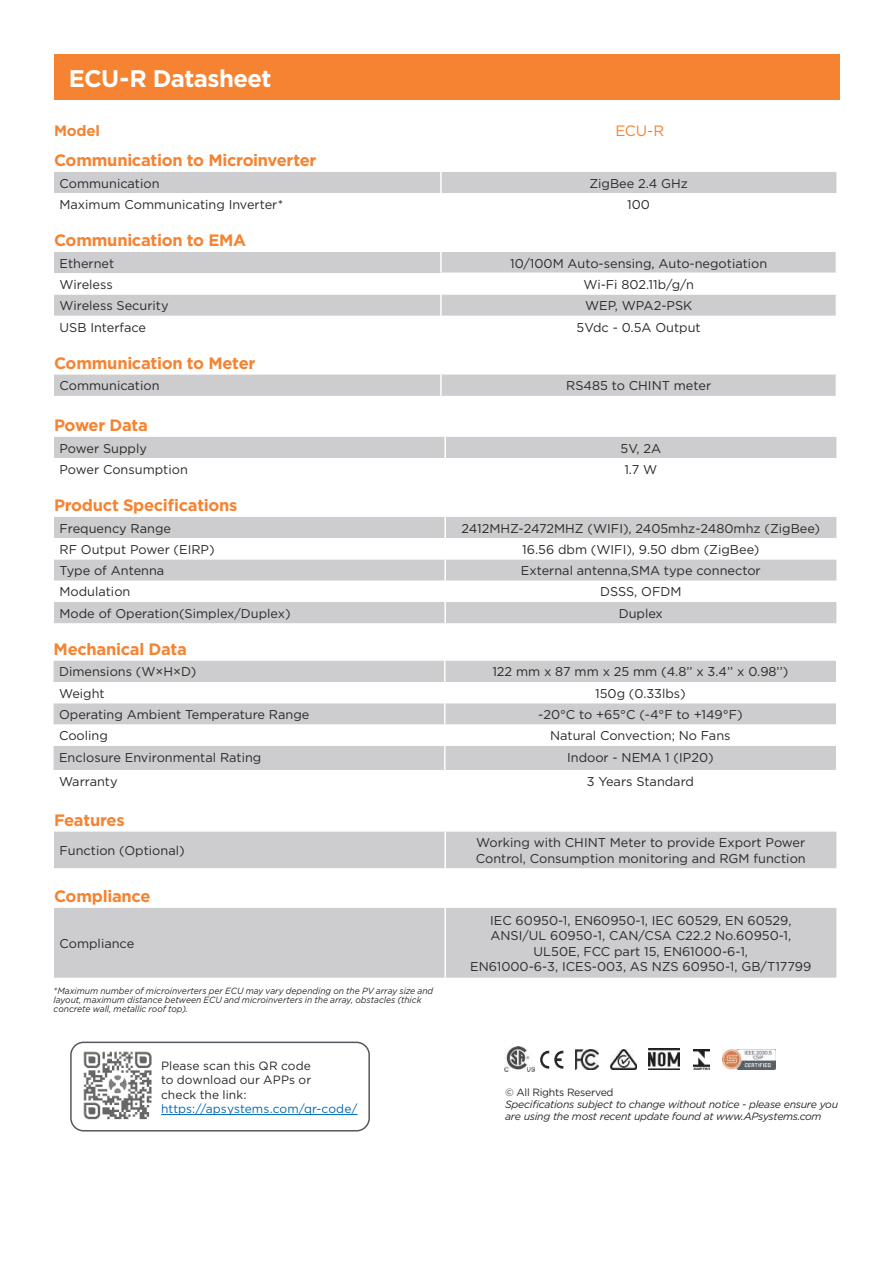
<style>
.page{position:relative;width:893px;height:1263px;background:#fff}
.page>*{position:absolute;margin:0;border:0;box-sizing:border-box;transform-origin:0 0}
.t1{font:700 24px "Gotham";letter-spacing:-.025em;color:#fff}
.t2{font:700 16.5px "Gotham";letter-spacing:-.02em;color:#f58331}
.t3{font:700 15px "Gotham";letter-spacing:-.01em;color:#f58331}
.t4{font:15px "Gotham";color:#f58331}
.t5{font:12.75px/15.3px "Gotham";color:#2b2829}
.t6{font:12px/14.4px "Gotham";letter-spacing:.005em;color:#2b2829;text-align:justify}
.t7{font:12px "Gotham";letter-spacing:.005em;color:#0068b3}
.t8{font:italic 10.5px/12px "Gotham";letter-spacing:-.025em;color:#2b2829}
.t9{font:10.5px "Gotham";letter-spacing:-.025em;color:#2b2829}
.t10{font:italic 9px/9px "Gotham";color:#2b2829;scale:.95 1}
</style>
<div class="page">
<div style="left:54px;top:54px;width:785px;height:46px;background:#f58331"></div>
<div style="left:54px;top:172px;width:783px;height:21px;background:#cdccce"></div>
<div style="left:54px;top:252px;width:782px;height:21px;background:#cdccce"></div>
<svg style="left:54px;top:294px;width:782px;height:22px;background:#cfced0"></svg>
<hr style="left:440px;top:272px;width:397px;height:2px;background:#fff">
<hr style="left:440px;top:252px;width:2px;height:20px;background:#fff">
<hr style="left:440px;top:294px;width:2px;height:22px;background:#fff">
<div style="left:54px;top:517px;width:782px;height:106px;background:#cdccce"></div>
<svg style="left:54px;top:538px;width:782px;height:64px"></svg>
<hr style="left:444px;top:517px;width:2px;height:21px;background:#fff">
<hr style="left:444px;top:538px;width:2px;height:21px;background:#fff">
<hr style="left:444px;top:559px;width:2px;height:22px;background:#fff">
<hr style="left:444px;top:581px;width:2px;height:21px;background:#fff">
<hr style="left:444px;top:602px;width:2px;height:21px;background:#fff">
<div style="left:54px;top:437px;width:782px;height:21px;background:#cdccce"></div>
<hr style="left:444px;top:437px;width:2px;height:21px;background:#fff">
<div style="left:54px;top:661px;width:782px;height:21px;background:#cdccce"></div>
<svg style="left:54px;top:703px;width:782px;height:67px;fill:#cdccce"></svg>
<hr style="left:444px;top:661px;width:2px;height:21px;background:#fff">
<hr style="left:444px;top:703px;width:2px;height:21px;background:#fff">
<hr style="left:444px;top:724px;width:2px;height:22px;background:#fff">
<hr style="left:444px;top:746px;width:2px;height:24px;background:#fff">
<div style="left:54px;top:832px;width:782px;height:36px;background:#cdccce"></div>
<hr style="left:444px;top:832px;width:2px;height:36px;background:#fff">
<div style="left:70px;top:1041px;width:300px;height:90px;border:2px solid #56585f;border-radius:13px"></div>
<img style="left:83px;top:1051px;width:69px;height:69px">
<hr style="left:161px;top:1114px;width:196px;height:1px;background:#0068b3">
<svg style="left:540px;top:1051px;width:23px;height:18px"></svg>
<img style="left:505px;top:1047px;width:30px;height:24px">
<img style="left:576px;top:1050px;width:23px;height:19px">
<img style="left:611px;top:1050px;width:26px;height:19px">
<img style="left:649px;top:1049px;width:31px;height:20px">
<img style="left:693px;top:1050px;width:16px;height:19px">
<img style="left:723px;top:1049px;width:53px;height:20px">
<div style="left:54px;top:375px;width:782px;height:21px;background:#cdccce"></div>
<div style="left:54px;top:908px;width:782px;height:70px;background:#cdccce"></div>
<hr style="left:444px;top:908px;width:2px;height:70px;background:#fff">
<h1 class="t1" style="left:69px;top:67px;width:204px">ECU-R Datasheet</h1>
<p class="t3" style="left:54px;top:124px;width:48px">Model</p>
<p class="t2" style="left:54px;top:153px;width:264px">Communication to Microinverter</p>
<p class="t5" style="left:60px;top:176px;width:102px">Communication</p>
<p class="t5" style="left:589px;top:176px;width:100px">ZigBee 2.4 GHz</p>
<p class="t5" style="left:60px;top:197px;width:225px">Maximum Communicating Inverter*</p>
<p class="t5" style="left:627px;top:197px;width:24px">100</p>
<p class="t2" style="left:54px;top:233px;width:194px">Communication to EMA</p>
<p class="t5" style="left:60px;top:256px;width:56px">Ethernet</p>
<p class="t5" style="left:510px;top:256px;width:259px">10/100M Auto-sensing, Auto-negotiation</p>
<p class="t5" style="left:60px;top:277px;width:55px">Wireless</p>
<p class="t5" style="left:583px;top:277px;width:112px">Wi-Fi 802.11b/g/n</p>
<p class="t5" style="left:60px;top:299px;width:111px">Wireless Security</p>
<p class="t5" style="left:585px;top:299px;width:109px">WEP, WPA2-PSK</p>
<p class="t5" style="left:60px;top:320px;width:88px">USB Interface</p>
<p class="t5" style="left:577px;top:320px;width:126px">5Vdc - 0.5A Output</p>
<p class="t4" style="left:615px;top:124px;width:50px">ECU-R</p>
<p class="t2" style="left:54px;top:355px;width:203px">Communication to Meter</p>
<p class="t5" style="left:60px;top:379px;width:102px">Communication</p>
<p class="t5" style="left:566px;top:379px;width:146px">RS485 to CHINT meter</p>
<p class="t2" style="left:54px;top:418px;width:95px">Power Data</p>
<p class="t5" style="left:60px;top:441px;width:89px">Power Supply</p>
<p class="t5" style="left:621px;top:441px;width:42px">5V, 2A</p>
<p class="t5" style="left:60px;top:462px;width:130px">Power Consumption</p>
<p class="t5" style="left:624px;top:462px;width:34px">1.7 W</p>
<p class="t2" style="left:54px;top:498px;width:185px">Product Specifications</p>
<p class="t5" style="left:60px;top:521px;width:113px">Frequency Range</p>
<p class="t5" style="left:461px;top:521px;width:360px">2412MHZ-2472MHZ (WIFI), 2405mhz-2480mhz (ZigBee)</p>
<p class="t5" style="left:60px;top:542px;width:157px">RF Output Power (EIRP)</p>
<p class="t5" style="left:522px;top:542px;width:239px">16.56 dbm (WIFI), 9.50 dbm (ZigBee)</p>
<p class="t5" style="left:60px;top:564px;width:106px">Type of Antenna</p>
<p class="t5" style="left:521px;top:564px;width:241px">External antenna,SMA type connector</p>
<p class="t5" style="left:60px;top:585px;width:72px">Modulation</p>
<p class="t5" style="left:600px;top:585px;width:83px">DSSS, OFDM</p>
<p class="t5" style="left:60px;top:606px;width:233px">Mode of Operation(Simplex/Duplex)</p>
<p class="t5" style="left:619px;top:606px;width:46px">Duplex</p>
<p class="t2" style="left:54px;top:641px;width:135px">Mechanical Data</p>
<p class="t5" style="left:59px;top:665px;width:139px">Dimensions (W×H×D)</p>
<p class="t5" style="left:492px;top:665px;width:297px">122 mm x 87 mm x 25 mm (4.8’’ x 3.4’’ x 0.98’’)</p>
<p class="t5" style="left:59px;top:686px;width:47px">Weight</p>
<p class="t5" style="left:595px;top:686px;width:92px">150g (0.33lbs)</p>
<p class="t5" style="left:59px;top:707px;width:252px">Operating Ambient Temperature Range</p>
<p class="t5" style="left:538px;top:707px;width:206px">-20°C to +65°C (-4°F to +149°F)</p>
<p class="t5" style="left:59px;top:729px;width:50px">Cooling</p>
<p class="t5" style="left:550px;top:729px;width:182px">Natural Convection; No Fans</p>
<p class="t5" style="left:59px;top:750px;width:204px">Enclosure Environmental Rating</p>
<p class="t5" style="left:567px;top:750px;width:148px">Indoor - NEMA 1 (IP20)</p>
<p class="t5" style="left:59px;top:774px;width:60px">Warranty</p>
<p class="t5" style="left:587px;top:774px;width:109px">3 Years Standard</p>
<p class="t2" style="left:54px;top:812px;width:72px">Features</p>
<p class="t5" style="left:60px;top:843px;width:127px">Function (Optional)</p>
<p class="t5" style="left:476px;top:836px;width:331px">Working with CHINT Meter to provide Export Power<br>Control, Consumption monitoring and RGM function</p>
<p class="t2" style="left:54px;top:889px;width:98px">Compliance</p>
<p class="t5" style="left:60px;top:936px;width:76px">Compliance</p>
<p class="t10" style="left:54px;top:987px;width:401px">*Maximum number of microinverters per ECU may vary depending on the PV array size and layout, maximum distance between ECU and microinverters in the array, obstacles (thick concrete wall, metallic roof top).</p>
<p class="t6" style="left:161px;top:1059px;width:152px">Please scan this QR code to download our APPs or check the link:</p>
<p class="t7" style="left:161px;top:1103px;width:198px">https://apsystems.com/qr-code/</p>
<p class="t5" style="left:470px;top:913px;width:343px;text-align:center">IEC 60950-1, EN60950-1, IEC 60529, EN 60529, ANSI/UL 60950-1, CAN/CSA C22.2 No.60950-1, UL50E, FCC part 15, EN61000-6-1,<br>EN61000-6-3, ICES-003, AS NZS 60950-1, GB/T17799</p>
<p class="t9" style="left:505px;top:1087px;width:110px">© All Rights Reserved</p>
<p class="t8" style="left:505px;top:1098px;width:334px">Specifications subject to change without notice - please ensure you are using the most recent update found at www.APsystems.com</p>
</div>
